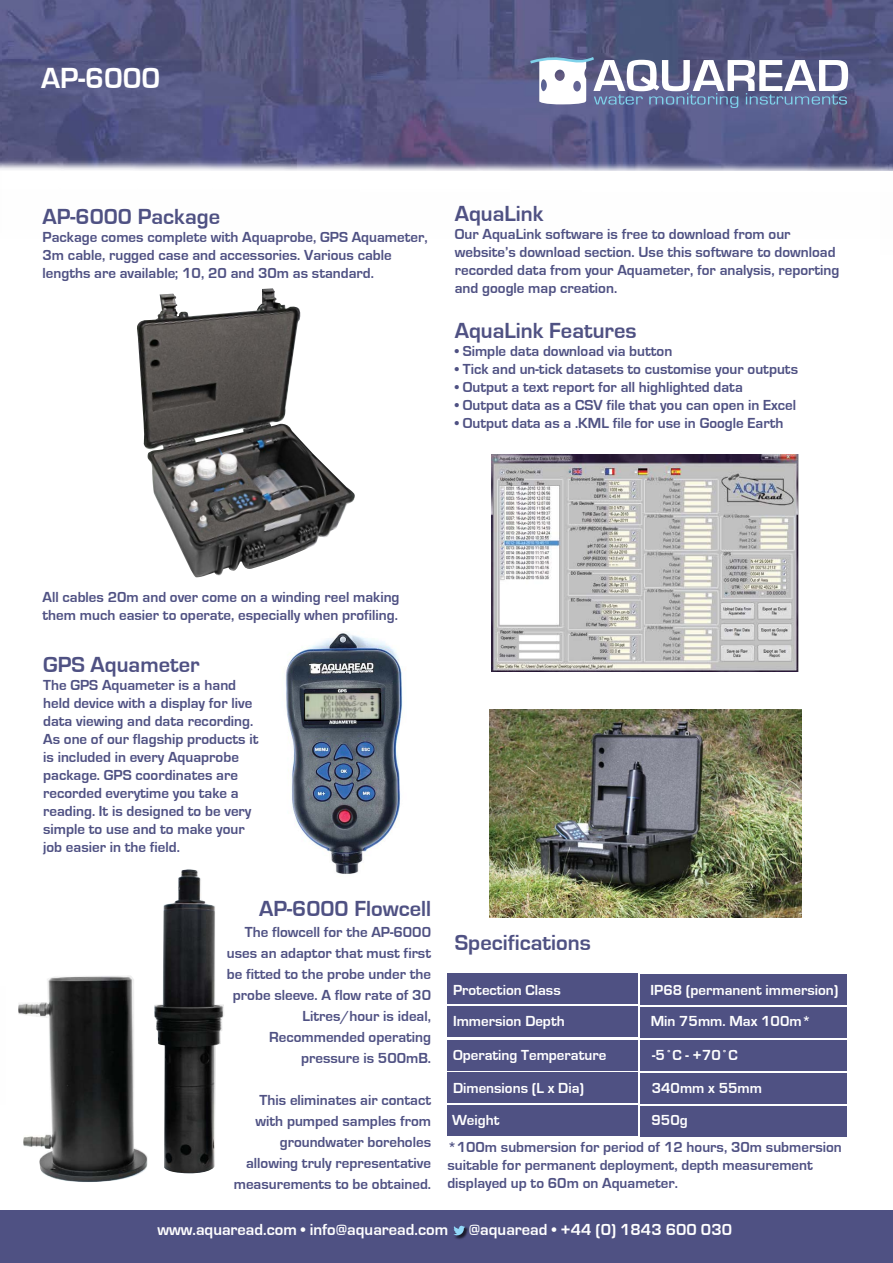
<style>
.page{position:relative;width:893px;height:1263px;background:#fff}
.page>*{position:absolute;margin:0;border:0;box-sizing:border-box;transform-origin:0 0}
.t1{font:700 46.5px "Eurostile";color:#fff;scale:1.08 1}
.t2{font:700 30px "Eurostile";color:#fff}
.t3{font:700 22.5px "Eurostile";color:#4f5183}
.t4{font:700 16.5px "Eurostile";color:#fff}
.t5{font:700 15px/18px "Eurostile";color:#4f5183}
.t6{font:700 15px/31px "Eurostile";color:#fff}
</style>
<div class="page">
<img style="left:286px;top:633px;width:117px;height:241px">
<img style="left:305px;top:693px;width:75px;height:27px">
<img style="left:0;top:0;width:893px;height:111px">
<img style="left:0;top:111px;width:881px;height:60px">
<img style="left:881px;top:66px;width:12px;height:105px">
<svg style="left:649px;top:93px;width:89px;height:15px"></svg>
<svg style="left:746px;top:93px;width:101px;height:12px"></svg>
<svg style="left:527px;top:52px;width:116px;height:53px"></svg>
<div style="left:0;top:1210px;width:893px;height:53px;background:#4f5183"></div>
<img style="left:455px;top:1227px;width:14px;height:12px">
<svg style="left:453px;top:1225px;width:12px;height:10px"></svg>
<div style="left:640px;top:974px;width:207px;height:30px;background:#4f5183"></div>
<div style="left:640px;top:1007px;width:207px;height:30px;background:#4f5183"></div>
<div style="left:640px;top:1040px;width:207px;height:30px;background:#4f5183"></div>
<div style="left:640px;top:1073px;width:207px;height:30px;background:#4f5183"></div>
<div style="left:640px;top:1106px;width:207px;height:30px;background:#4f5183"></div>
<div style="left:447px;top:973px;width:190px;height:31px;background:#4f5183"></div>
<div style="left:447px;top:1007px;width:190px;height:30px;background:#4f5183"></div>
<div style="left:447px;top:1040px;width:190px;height:30px;background:#4f5183"></div>
<div style="left:447px;top:1073px;width:190px;height:30px;background:#4f5183"></div>
<div style="left:447px;top:1106px;width:190px;height:30px;background:#4f5183"></div>
<img style="left:492px;top:454px;width:307px;height:217px">
<img style="left:137px;top:288px;width:218px;height:290px">
<svg style="left:194px;top:428px;width:52px;height:14px"></svg>
<img style="left:490px;top:709px;width:312px;height:208px">
<img style="left:154px;top:869px;width:70px;height:304px">
<img style="left:18px;top:975px;width:130px;height:207px">
<h2 class="t2" style="left:41px;top:62px;width:121px">AP-6000</h2>
<h1 class="t1" style="left:593px;top:50px;width:239px">AQUAREAD</h1>
<h3 class="t3" style="left:43px;top:204px;width:179px">AP-6000 Package</h3>
<p class="t5" style="left:43px;top:228px;width:387px">Package comes complete with Aquaprobe, GPS Aquameter,<br>3m cable, rugged case and accessories. Various cable lengths are available; 10, 20 and 30m as standard.</p>
<h3 class="t3" style="left:455px;top:201px;width:90px">AquaLink</h3>
<p class="t5" style="left:455px;top:225px;width:386px">Our AquaLink software is free to download from our website’s download section. Use this software to download recorded data from your Aquameter, for analysis, reporting and google map creation.</p>
<h3 class="t3" style="left:455px;top:318px;width:183px">AquaLink Features</h3>
<p class="t5" style="left:455px;top:342px;width:219px">• Simple data download via button</p>
<p class="t5" style="left:455px;top:360px;width:345px">• Tick and un-tick datasets to customise your outputs</p>
<p class="t5" style="left:455px;top:378px;width:289px">• Output a text report for all highlighted data</p>
<p class="t5" style="left:455px;top:396px;width:343px">• Output data as a CSV file that you can open in Excel</p>
<p class="t5" style="left:455px;top:414px;width:330px">• Output data as a .KML file for use in Google Earth</p>
<p class="t5" style="left:43px;top:588px;width:358px">All cables 20m and over come on a winding reel making them much easier to operate, especially when profiling.</p>
<h3 class="t3" style="left:43px;top:652px;width:158px">GPS Aquameter</h3>
<p class="t5" style="left:43px;top:676px;width:217px">The GPS Aquameter is a hand held device with a display for live data viewing and data recording.<br>As one of our flagship products it is included in every Aquaprobe package. GPS coordinates are recorded everytime you take a reading. It is designed to be very simple to use and to make your job easier in the field.</p>
<h3 class="t3" style="left:259px;top:896px;width:173px">AP-6000 Flowcell</h3>
<p class="t5" style="left:227px;top:922px;width:206px;line-height:21px;text-align:right">The flowcell for the AP-6000 uses an adaptor that must first be fitted to the probe under the probe sleeve. A flow rate of 30<br>Litres/hour is ideal,<br>Recommended operating pressure is 500mB.</p>
<p class="t5" style="left:234px;top:1090px;width:199px;line-height:21px;text-align:right">This eliminates air contact with pumped samples from groundwater boreholes allowing truly representative measurements to be obtained.</p>
<h3 class="t3" style="left:455px;top:930px;width:138px">Specifications</h3>
<p class="t6" style="left:453px;top:975px;width:113px">Protection Class<br>Immersion Depth</p>
<p class="t6" style="left:650px;top:975px;width:189px">IP68 (permanent immersion)<br>Min 75mm. Max 100m*</p>
<p class="t6" style="left:652px;top:1039px;width:87px">-5˚C - +70˚C</p>
<p class="t6" style="left:453px;top:1039px;width:155px">Operating Temperature</p>
<p class="t6" style="left:452px;top:1072px;width:134px;line-height:32.2px">Dimensions (L x Dia)<br>Weight</p>
<p class="t6" style="left:652px;top:1073px;width:112px">340mm x 55mm</p>
<p class="t6" style="left:651px;top:1105px;width:38px">950g</p>
<p class="t5" style="left:447px;top:1138px;width:396px">*100m submersion for period of 12 hours, 30m submersion suitable for permanent deployment, depth measurement displayed up to 60m on Aquameter.</p>
<p class="t4" style="left:157px;top:1221px;width:292px">www.aquaread.com • info@aquaread.com</p>
<p class="t4" style="left:469px;top:1221px;width:265px">@aquaread • +44 (0) 1843 600 030</p>
</div>
